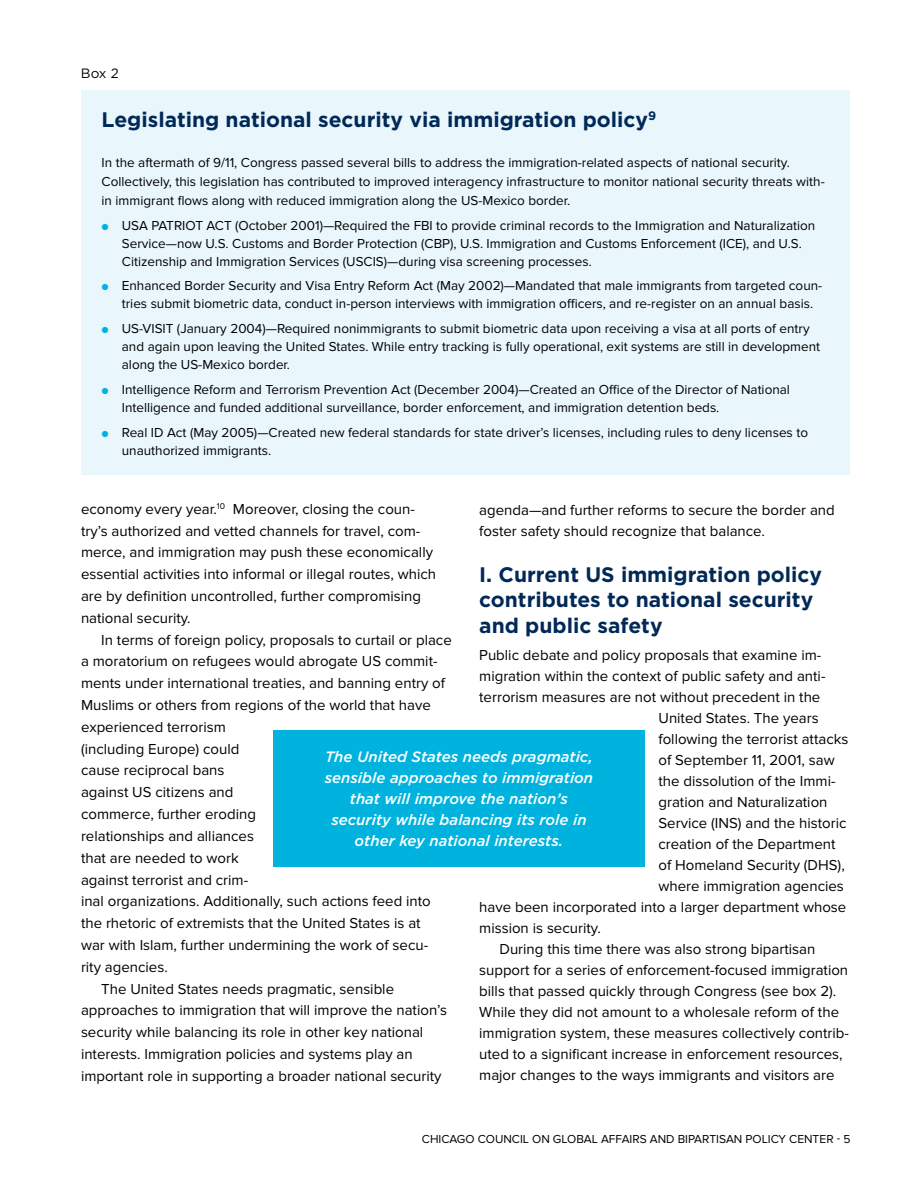
<style>
.page{position:relative;width:918px;height:1188px;background:#fff}
.page>*{position:absolute;margin:0;border:0;box-sizing:border-box;transform-origin:0 0}
.t1{font:700 21px/25.2px "Gotham";color:#002957}
.t2{font:15px/21.8px "Proxima Nova";color:#000}
.t3{font:italic 500 15px/21px "Gotham";color:#fff;text-align:center}
.t4{font:13.5px/18px "Proxima Nova";color:#000}
.t5{font:13.5px "Gotham";color:#000}
.t6{font:12px "Proxima Nova";color:#000}
.s1{font-size:10.5px;color:#00b3df}
</style>
<div class="page">
<div style="left:81px;top:90px;width:769px;height:385px;background:#e9f6fb"></div>
<div style="left:273px;top:730px;width:372px;height:137px;background:#00b3df"></div>
<p class="t5" style="left:81px;top:65px;width:39px">Box 2</p>
<h1 class="t1" style="left:102px;top:107px;width:556px">Legislating national security via immigration policy<sup>9</sup></h1>
<p class="t4" style="left:102px;top:154px;width:725px;line-height:18.8px">In the aftermath of 9/11, Congress passed several bills to address the immigration-related aspects of national security.<br>Collectively, this legislation has contributed to improved interagency infrastructure to monitor national security threats with&shy;in immigrant flows along with reduced immigration along the US-Mexico border.</p>
<p class="t4" style="left:122px;top:216px;width:695px;text-indent:-20px"><span class="s1">●</span> USA PATRIOT ACT (October 2001)—Required the FBI to provide criminal records to the Immigration and Naturalization<br>Service—now U.S. Customs and Border Protection (CBP), U.S. Immigration and Customs Enforcement (ICE), and U.S.<br>Citizenship and Immigration Services (USCIS)—during visa screening processes.</p>
<p class="t4" style="left:122px;top:277px;width:702px;text-indent:-20px"><span class="s1">●</span> Enhanced Border Security and Visa Entry Reform Act (May 2002)—Mandated that male immigrants from targeted coun&shy;tries submit biometric data, conduct in-person interviews with immigration officers, and re-register on an annual basis.</p>
<p class="t4" style="left:122px;top:320px;width:700px;text-indent:-20px"><span class="s1">●</span> US-VISIT (January 2004)—Required nonimmigrants to submit biometric data upon receiving a visa at all ports of entry and again upon leaving the United States. While entry tracking is fully operational, exit systems are still in development along the US-Mexico border.</p>
<p class="t4" style="left:122px;top:381px;width:670px;text-indent:-20px"><span class="s1">●</span> Intelligence Reform and Terrorism Prevention Act (December 2004)—Created an Office of the Director of National<br>Intelligence and funded additional surveillance, border enforcement, and immigration detention beds.</p>
<p class="t4" style="left:122px;top:423px;width:688px;text-indent:-20px"><span class="s1">●</span> Real ID Act (May 2005)—Created new federal standards for state driver’s licenses, including rules to deny licenses to unauthorized immigrants.</p>
<p class="t2" style="left:81px;top:498px;width:357px">economy every year.<sup>10</sup> Moreover, closing the coun&shy;try’s authorized and vetted channels for travel, com&shy;merce, and immigration may push these economically essential activities into informal or illegal routes, which are by definition uncontrolled, further compromising national security.</p>
<p class="t2" style="left:101px;top:629px;width:352px">In terms of foreign policy, proposals to curtail or place</p>
<p class="t2" style="left:81px;top:651px;width:358px">a moratorium on refugees would abrogate US commit-</p>
<p class="t2" style="left:81px;top:673px;width:366px">ments under international treaties, and banning entry of</p>
<p class="t2" style="left:81px;top:694px;width:351px">Muslims or others from regions of the world that have</p>
<p class="t2" style="left:81px;top:716px;width:146px">experienced terrorism</p>
<p class="t2" style="left:81px;top:738px;width:160px">(including Europe) could</p>
<p class="t2" style="left:81px;top:760px;width:145px">cause reciprocal bans</p>
<p class="t2" style="left:81px;top:782px;width:154px">against US citizens and</p>
<p class="t2" style="left:81px;top:803px;width:176px">commerce, further eroding</p>
<p class="t2" style="left:81px;top:825px;width:175px">relationships and alliances</p>
<p class="t2" style="left:81px;top:847px;width:159px">that are needed to work</p>
<p class="t2" style="left:81px;top:869px;width:169px">against terrorist and crim-</p>
<p class="t2" style="left:81px;top:891px;width:351px">inal organizations. Additionally, such actions feed into</p>
<p class="t2" style="left:81px;top:913px;width:341px">the rhetoric of extremists that the United States is at</p>
<p class="t2" style="left:81px;top:934px;width:349px">war with Islam, further undermining the work of secu-</p>
<p class="t2" style="left:81px;top:956px;width:88px">rity agencies.</p>
<p class="t2" style="left:101px;top:978px;width:294px">The United States needs pragmatic, sensible</p>
<p class="t2" style="left:81px;top:1000px;width:368px">approaches to immigration that will improve the nation’s</p>
<p class="t2" style="left:81px;top:1022px;width:344px">security while balancing its role in other key national</p>
<p class="t2" style="left:81px;top:1043px;width:333px">interests. Immigration policies and systems play an</p>
<p class="t2" style="left:81px;top:1065px;width:362px">important role in supporting a broader national security</p>
<p class="t2" style="left:479px;top:499px;width:357px;line-height:21px">agenda—and further reforms to secure the border and foster safety should recognize that balance.</p>
<h1 class="t1" style="left:479px;top:562px;width:344px">I. Current US immigration policy contributes to national security and public safety</h1>
<p class="t2" style="left:479px;top:645px;width:344px">Public debate and policy proposals that examine im-</p>
<p class="t2" style="left:479px;top:666px;width:348px">migration within the context of public safety and anti-</p>
<p class="t2" style="left:479px;top:687px;width:343px">terrorism measures are not without precedent in the</p>
<p class="t2" style="left:658px;top:708px;width:162px">United States. The years</p>
<p class="t2" style="left:658px;top:729px;width:191px">following the terrorist attacks</p>
<p class="t2" style="left:658px;top:750px;width:178px">of September 11, 2001, saw</p>
<p class="t2" style="left:658px;top:771px;width:179px">the dissolution of the Immi-</p>
<p class="t2" style="left:658px;top:792px;width:171px">gration and Naturalization</p>
<p class="t2" style="left:658px;top:813px;width:189px">Service (INS) and the historic</p>
<p class="t2" style="left:658px;top:834px;width:178px">creation of the Department</p>
<p class="t2" style="left:658px;top:855px;width:188px">of Homeland Security (DHS),</p>
<p class="t2" style="left:658px;top:876px;width:187px">where immigration agencies</p>
<p class="t2" style="left:479px;top:897px;width:369px">have been incorporated into a larger department whose</p>
<p class="t2" style="left:479px;top:918px;width:123px">mission is security.</p>
<p class="t2" style="left:500px;top:939px;width:317px">During this time there was also strong bipartisan</p>
<p class="t2" style="left:479px;top:960px;width:370px">support for a series of enforcement-focused immigration</p>
<p class="t2" style="left:479px;top:981px;width:359px">bills that passed quickly through Congress (see box 2).</p>
<p class="t2" style="left:479px;top:1002px;width:361px">While they did not amount to a wholesale reform of the</p>
<p class="t2" style="left:479px;top:1023px;width:371px">immigration system, these measures collectively contrib-</p>
<p class="t2" style="left:479px;top:1044px;width:365px">uted to a significant increase in enforcement resources,</p>
<p class="t2" style="left:479px;top:1065px;width:357px">major changes to the ways immigrants and visitors are</p>
<p class="t3" style="left:325px;top:746px;width:270px">The United States needs pragmatic, sensible approaches to immigration that will improve the nation’s security while balancing its role in other key national interests.</p>
<p class="t6" style="left:422px;top:1133px;width:430px">CHICAGO COUNCIL ON GLOBAL AFFAIRS AND BIPARTISAN POLICY CENTER - 5</p>
</div>
